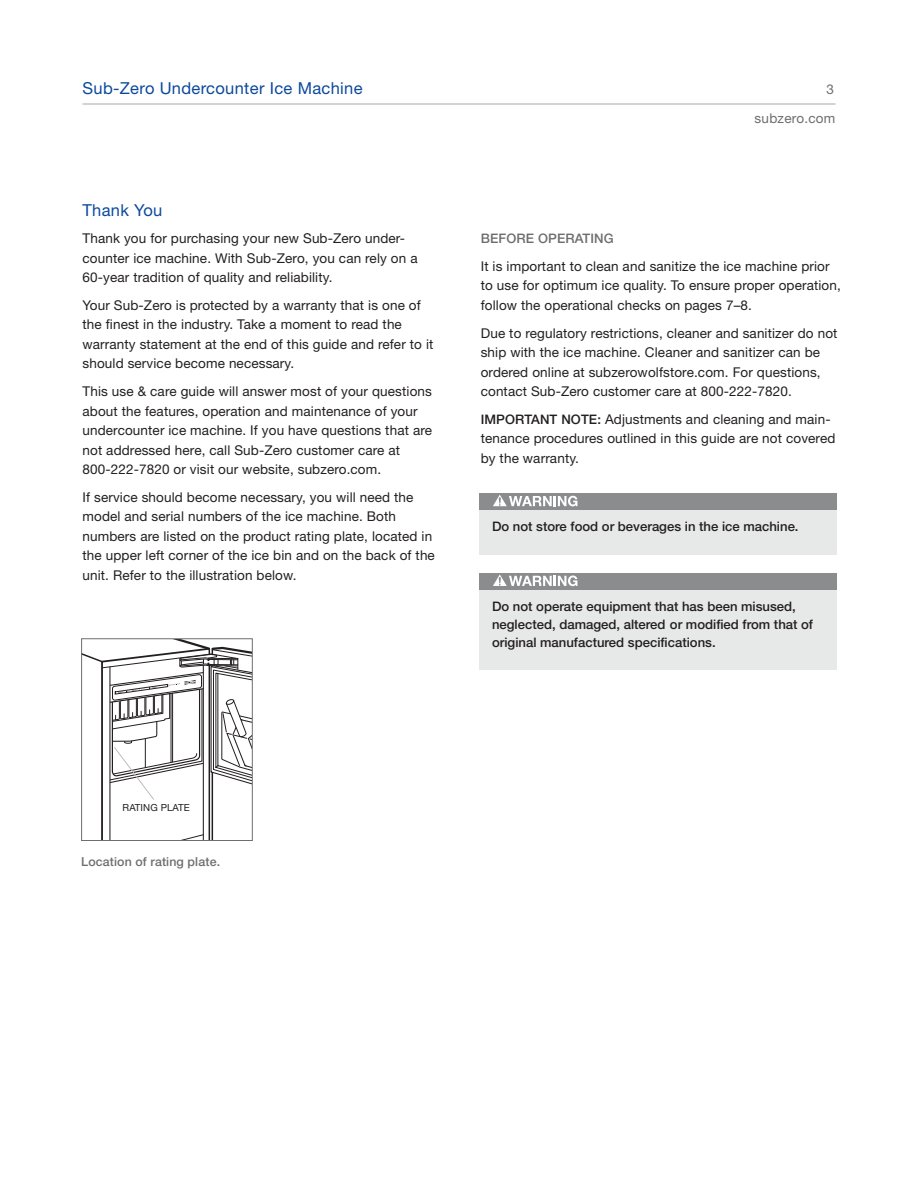
<style>
.page{position:relative;width:918px;height:1188px;background:#fff}
.page>*{position:absolute;margin:0;border:0;box-sizing:border-box;transform-origin:0 0}
.t1{font:16.5px "Helvetica Neue LT Std";letter-spacing:.02em;color:#0c499c}
.t2{font:13.5px/19.5px "Helvetica Neue LT Std";letter-spacing:.01em;color:#231f20}
.t3{font:13.5px/28.2px "Helvetica Neue LT Std";letter-spacing:.02em;color:#6d6e70;text-align:right}
.t4{font:500 13.2px/18px "Helvetica Neue LT Std";color:#231f20}
.t5{font:500 13.2px "Helvetica Neue LT Std";letter-spacing:.01em;color:#6d6e70}
.t6{font:500 12.3px "Helvetica Neue LT Std";letter-spacing:.01em;color:#6d6e70}
.t7{font:9.75px "Helvetica Neue LT Std";letter-spacing:.01em;color:#231f20}
.s1{font-weight:500;font-size:13.2px}
</style>
<div class="page">
<hr style="left:82px;top:104px;width:754px;height:1px;background:#a7a9ac">
<div style="left:479px;top:573px;width:358px;height:97px;background:#e7e8e8"></div>
<div style="left:479px;top:573px;width:358px;height:17px;background:#8a8c8e"></div>
<svg style="left:493px;top:575px;width:84px;height:11px"></svg>
<div style="left:479px;top:494px;width:358px;height:61px;background:#e7e8e8"></div>
<div style="left:479px;top:494px;width:358px;height:16px;background:#8a8c8e"></div>
<svg style="left:493px;top:495px;width:84px;height:11px"></svg>
<div style="left:81px;top:638px;width:172px;height:203px;border:1px solid #6d6e70"></div>
<svg style="left:82px;top:639px;width:170px;height:201px"></svg>
<p class="t1" style="left:82px;top:82px;width:282px">Sub-Zero Undercounter Ice Machine</p>
<p class="t3" style="left:755px;top:77px;width:82px">3 subzero.com</p>
<p class="t1" style="left:82px;top:204px;width:81px">Thank You</p>
<p class="t2" style="left:82px;top:230px;width:337px">Thank you for purchasing your new Sub-Zero under&shy;counter ice machine. With Sub-Zero, you can rely on a<br>60-year tradition of quality and reliability.</p>
<p class="t2" style="left:82px;top:297px;width:352px">Your Sub-Zero is protected by a warranty that is one of the finest in the industry. Take a moment to read the warranty statement at the end of this guide and refer to it should service become necessary.</p>
<p class="t2" style="left:82px;top:383px;width:351px">This use &amp; care guide will answer most of your questions about the features, operation and maintenance of your undercounter ice machine. If you have questions that are not addressed here, call Sub-Zero customer care at 800-222-7820 or visit our website, subzero.com.</p>
<p class="t2" style="left:82px;top:489px;width:354px">If service should become necessary, you will need the model and serial numbers of the ice machine. Both numbers are listed on the product rating plate, located in the upper left corner of the ice bin and on the back of the unit. Refer to the illustration below.</p>
<p class="t5" style="left:481px;top:234px;width:135px">BEFORE OPERATING</p>
<p class="t2" style="left:481px;top:258px;width:362px">It is important to clean and sanitize the ice machine prior to use for optimum ice quality. To ensure proper operation, follow the operational checks on pages 7–8.</p>
<p class="t2" style="left:481px;top:325px;width:358px">Due to regulatory restrictions, cleaner and sanitizer do not ship with the ice machine. Cleaner and sanitizer can be ordered online at subzerowolfstore.com. For questions, contact Sub-Zero customer care at 800-222-7820.</p>
<p class="t2" style="left:481px;top:411px;width:356px"><span class="s1">IMPORTANT NOTE:</span> Adjustments and cleaning and main&shy;tenance procedures outlined in this guide are not covered by the warranty.</p>
<p class="t4" style="left:492px;top:519px;width:308px">Do not store food or beverages in the ice machine.</p>
<p class="t4" style="left:492px;top:599px;width:323px">Do not operate equipment that has been misused, neglected, damaged, altered or modified from that of original manufactured specifications.</p>
<p class="t7" style="left:123px;top:804px;width:69px">RATING PLATE</p>
<p class="t6" style="left:81px;top:857px;width:140px">Location of rating plate.</p>
</div>
